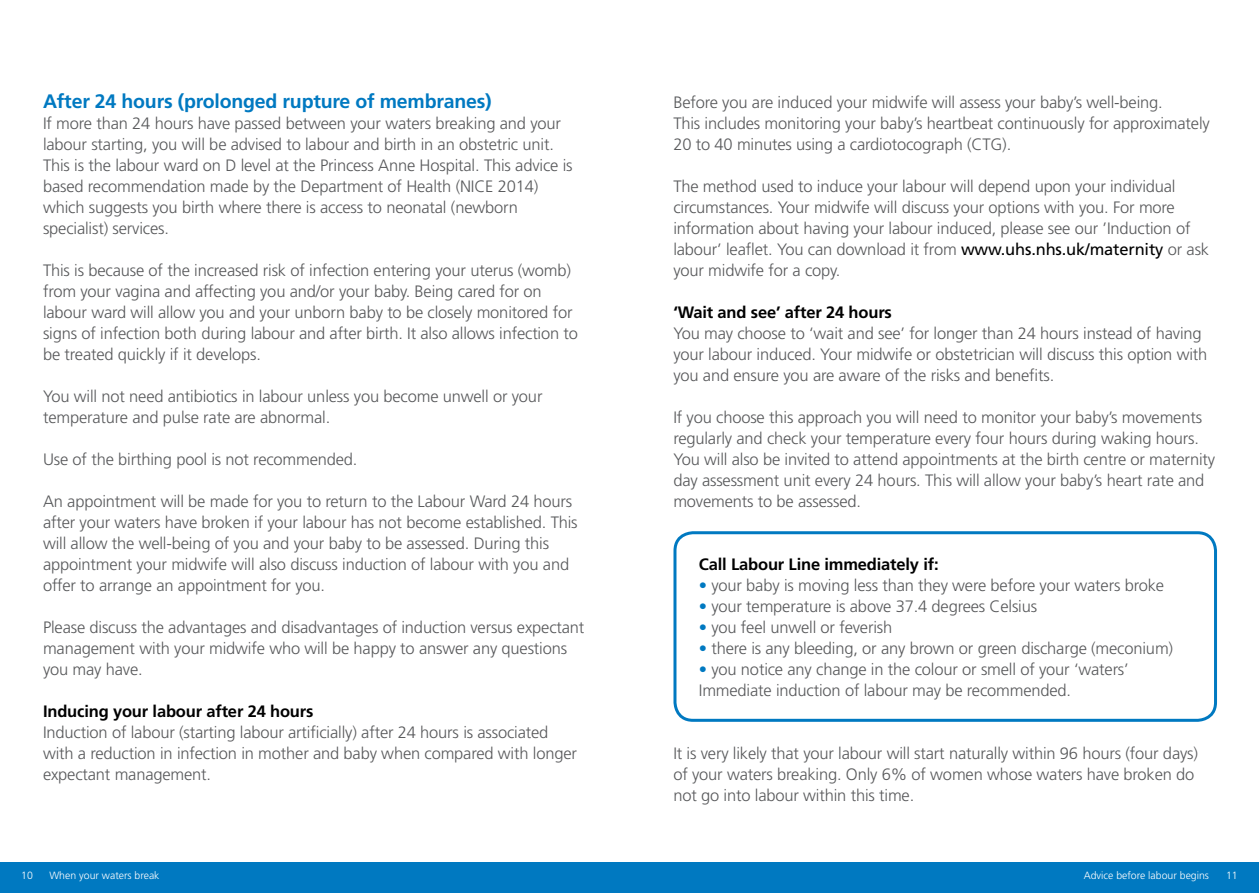
<style>
.page{position:relative;width:1259px;height:893px;background:#fff}
.page>*{position:absolute;margin:0;border:0;box-sizing:border-box;transform-origin:0 0}
.t1{font:700 19.5px "Frutiger";letter-spacing:-.01em;color:#0079c1}
.t2{font:300 16.5px/21px "Frutiger";letter-spacing:-.01em;color:#58595b}
.t3{font:700 16.5px "Frutiger";letter-spacing:-.01em;color:#000}
.t4{font:300 10.5px "Frutiger";color:#fff}
.s1{font-weight:400;color:#000}
.s2{color:#0079c1}
</style>
<div class="page">
<div style="left:0;top:862px;width:1259px;height:31px;background:#0079c1"></div>
<div style="left:673px;top:531px;width:544px;height:191px;border:3px solid #0079c1;border-radius:18px"></div>
<p class="t1" style="left:43px;top:90px;width:450px">After 24 hours (prolonged rupture of membranes)</p>
<p class="t2" style="left:43px;top:113px;width:531px">If more than 24 hours have passed between your waters breaking and your labour starting, you will be advised to labour and birth in an obstetric unit.<br>This is the labour ward on D level at the Princess Anne Hospital. This advice is based recommendation made by the Department of Health (NICE 2014) which suggests you birth where there is access to neonatal (newborn specialist) services.</p>
<p class="t2" style="left:43px;top:260px;width:536px">This is because of the increased risk of infection entering your uterus (womb) from your vagina and affecting you and/or your baby. Being cared for on labour ward will allow you and your unborn baby to be closely monitored for signs of infection both during labour and after birth. It also allows infection to be treated quickly if it develops.</p>
<p class="t2" style="left:43px;top:386px;width:501px">You will not need antibiotics in labour unless you become unwell or your temperature and pulse rate are abnormal.</p>
<p class="t2" style="left:43px;top:449px;width:316px">Use of the birthing pool is not recommended.</p>
<p class="t2" style="left:43px;top:491px;width:536px">An appointment will be made for you to return to the Labour Ward 24 hours after your waters have broken if your labour has not become established. This will allow the well-being of you and your baby to be assessed. During this appointment your midwife will also discuss induction of labour with you and offer to arrange an appointment for you.</p>
<p class="t2" style="left:43px;top:617px;width:543px">Please discuss the advantages and disadvantages of induction versus expectant management with your midwife who will be happy to answer any questions you may have.</p>
<p class="t3" style="left:43px;top:702px;width:272px">Inducing your labour after 24 hours</p>
<p class="t2" style="left:43px;top:722px;width:535px">Induction of labour (starting labour artificially) after 24 hours is associated with a reduction in infection in mother and baby when compared with longer expectant management.</p>
<p class="t2" style="left:673px;top:92px;width:538px">Before you are induced your midwife will assess your baby’s well-being.<br>This includes monitoring your baby’s heartbeat continuously for approximately<br>20 to 40 minutes using a cardiotocograph (CTG).</p>
<p class="t2" style="left:673px;top:176px;width:537px">The method used to induce your labour will depend upon your individual circumstances. Your midwife will discuss your options with you. For more information about having your labour induced, please see our ’Induction of labour’ leaflet. You can download it from <span class="s1">www.uhs.nhs.uk/maternity</span> or ask your midwife for a copy.</p>
<p class="t3" style="left:673px;top:303px;width:220px">‘Wait and see’ after 24 hours</p>
<p class="t2" style="left:673px;top:323px;width:535px">You may choose to ‘wait and see’ for longer than 24 hours instead of having your labour induced. Your midwife or obstetrician will discuss this option with you and ensure you are aware of the risks and benefits.</p>
<p class="t2" style="left:673px;top:407px;width:543px">If you choose this approach you will need to monitor your baby’s movements regularly and check your temperature every four hours during waking hours.<br>You will also be invited to attend appointments at the birth centre or maternity day assessment unit every 24 hours. This will allow your baby’s heart rate and movements to be assessed.</p>
<p class="t3" style="left:699px;top:555px;width:241px">Call Labour Line immediately if:</p>
<p class="t2" style="left:699px;top:575px;width:467px"><span class="s2">•</span> your baby is moving less than they were before your waters broke</p>
<p class="t2" style="left:699px;top:596px;width:340px"><span class="s2">•</span> your temperature is above 37.4 degrees Celsius</p>
<p class="t2" style="left:699px;top:617px;width:195px"><span class="s2">•</span> you feel unwell or feverish</p>
<p class="t2" style="left:699px;top:638px;width:476px"><span class="s2">•</span> there is any bleeding, or any brown or green discharge (meconium)</p>
<p class="t2" style="left:699px;top:659px;width:431px"><span class="s2">•</span> you notice any change in the colour or smell of your ‘waters’<br>Immediate induction of labour may be recommended.</p>
<p class="t2" style="left:673px;top:743px;width:526px">It is very likely that your labour will start naturally within 96 hours (four days) of your waters breaking. Only 6% of women whose waters have broken do not go into labour within this time.</p>
<p class="t4" style="left:21px;top:869px;width:13px">10</p>
<p class="t4" style="left:49px;top:869px;width:112px">When your waters break</p>
<p class="t4" style="left:1083px;top:869px;width:127px">Advice before labour begins</p>
<p class="t4" style="left:1226px;top:869px;width:13px">11</p>
</div>
